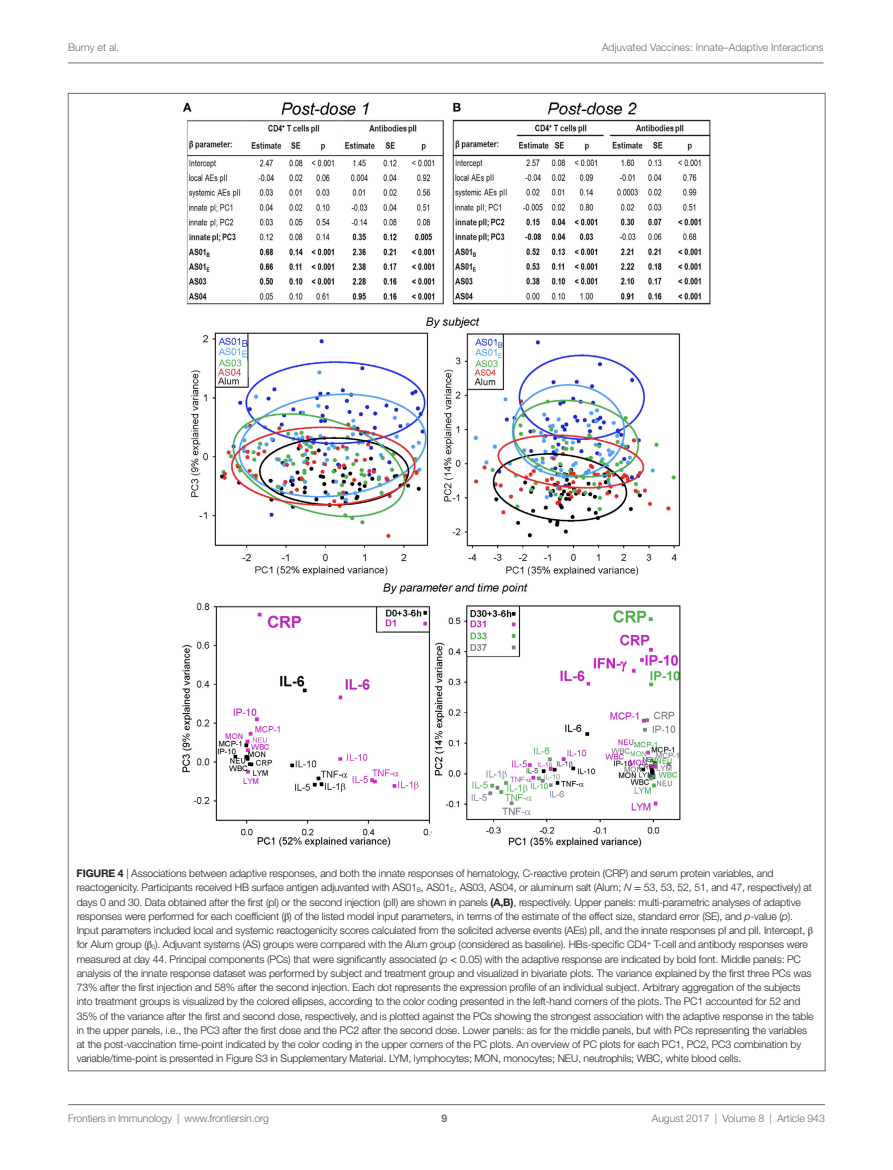
<style>
.page{position:relative;width:893px;height:1170px;background:#fff}
.page>*{position:absolute;margin:0;border:0;box-sizing:border-box;transform-origin:0 0}
.t1{font:300 10.5px/14.2px "Helvetica Neue LT Std";letter-spacing:-.015em;color:#231f20}
.t2{font:300 10.5px "Helvetica Neue LT Std";color:#6c6d70}
.t3{font:700 10.5px "Helvetica Neue LT Std";color:#6c6d70}
.s1{font-weight:700}
.s2{font-style:italic}
.s3{font-family:"STIX General";font-weight:400}
</style>
<div class="page">
<img style="left:182px;top:102px;width:529px;height:745px">
<hr style="left:68px;top:1104px;width:757px;height:1px;background:#6c6d70">
<hr style="left:68px;top:63px;width:755px;height:1px;background:#6c6d70">
<p class="t2" style="left:68px;top:41px;width:53px">Burny et al.</p>
<p class="t2" style="left:602px;top:41px;width:223px">Adjuvated Vaccines: Innate–Adaptive Interactions</p>
<p class="t1" style="left:77px;top:865px;width:738px"><span class="s1">FIGU RE 4</span> | Associations between adaptive responses, and both the innate responses of hematology, C-reactive protein (CRP) and serum protein variables, and reactogenicity. Participants received HB surface antigen adjuvanted with AS01<sub>B</sub>, AS01<sub>E</sub>, AS03, AS04, or aluminum salt (Alum; <span class="s2">N</span> <span class="s3">=</span> 53, 53, 52, 51, and 47, respectively) at days 0 and 30. Data obtained after the first (pI) or the second injection (pII) are shown in panels <span class="s1">(A,B)</span>, respectively. Upper panels: multi-parametric analyses of adaptive responses were performed for each coefficient (<span class="s3">β</span>) of the listed model input parameters, in terms of the estimate of the effect size, standard error (SE), and <span class="s2">p</span>-value (<span class="s2">p</span>).<br>Input parameters included local and systemic reactogenicity scores calculated from the solicited adverse events (AEs) pII, and the innate responses pI and pII. Intercept, <span class="s3">β </span>for Alum group (<span class="s3">β</span><sub>0</sub>). Adjuvant systems (AS) groups were compared with the Alum group (considered as baseline). HBs-specific CD4<sup>+</sup> T-cell and antibody responses were measured at day 44. Principal components (PCs) that were significantly associated (<span class="s2">p</span> <span class="s3">&lt;</span> 0.05) with the adaptive response are indicated by bold font. Middle panels: PC analysis of the innate response dataset was performed by subject and treatment group and visualized in bivariate plots. The variance explained by the first three PCs was 73% after the first injection and 58% after the second injection. Each dot represents the expression profile of an individual subject. Arbitrary aggregation of the subjects into treatment groups is visualized by the colored ellipses, according to the color coding presented in the left-hand corners of the plots. The PC1 accounted for 52 and 35% of the variance after the first and second dose, respectively, and is plotted against the PCs showing the strongest association with the adaptive response in the table in the upper panels, i.e., the PC3 after the first dose and the PC2 after the second dose. Lower panels: as for the middle panels, but with PCs representing the variables at the post-vaccination time-point indicated by the color coding in the upper corners of the PC plots. An overview of PC plots for each PC1, PC2, PC3 combination by variable/time-point is presented in Figure S3 in Supplementary Material. LYM, lymphocytes; MON, monocytes; NEU, neutrophils; WBC, white blood cells.</p>
<p class="t2" style="left:68px;top:1111px;width:203px">Frontiers in Immunology | www.frontiersin.org</p>
<p class="t2" style="left:652px;top:1111px;width:175px">August 2017 | Volume 8 | Article 943</p>
<p class="t3" style="left:441px;top:1111px;width:7px">9</p>
</div>
